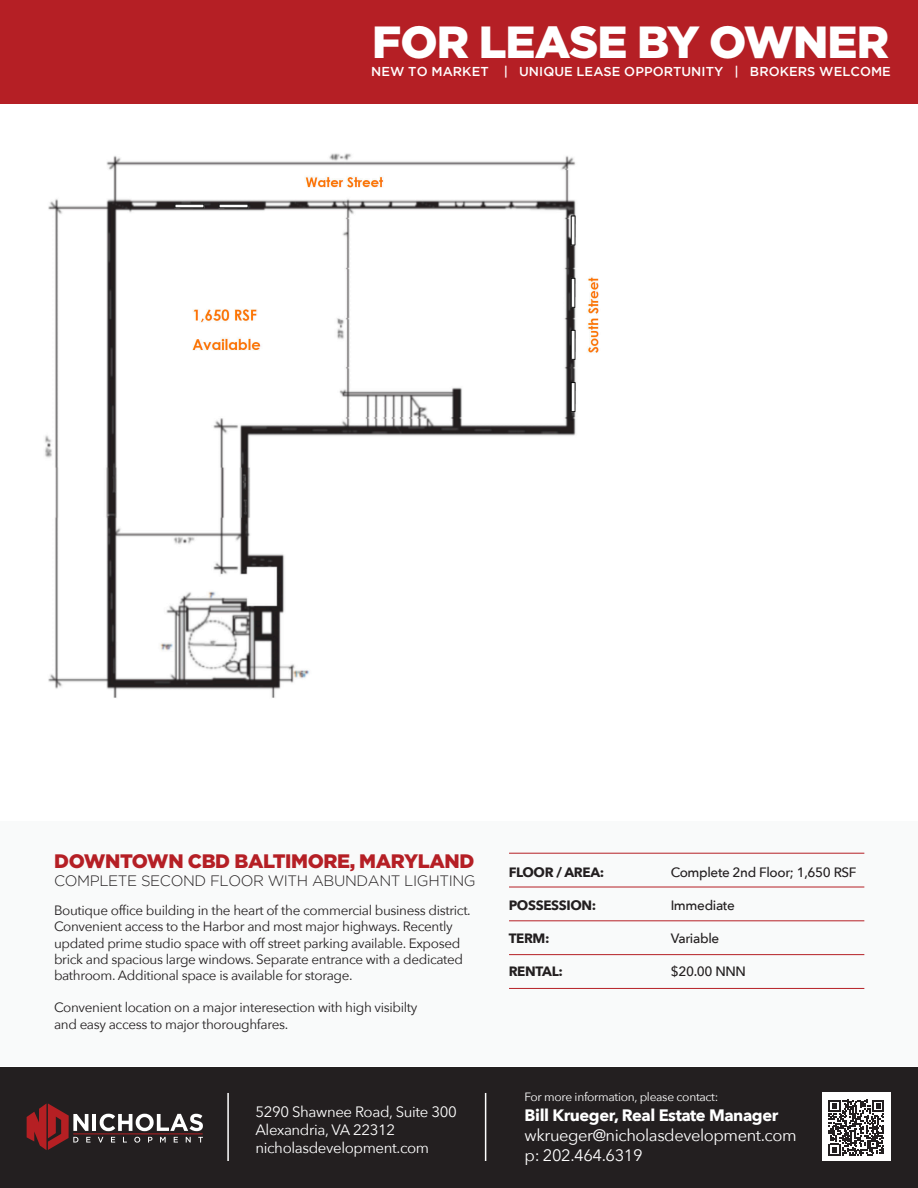
<style>
.page{position:relative;width:918px;height:1188px;background:#fff}
.page>*{position:absolute;margin:0;border:0;box-sizing:border-box;transform-origin:0 0}
.t1{font:900 45px "Gotham Pro";letter-spacing:-.02em;color:#fff}
.t2{font:900 19.5px "Gotham Pro";letter-spacing:-.02em;color:#b51f25}
.t3{font:16.5px "Avenir Next";letter-spacing:-.025em;color:#fff}
.t4{font:700 16.5px "Avenir Next";letter-spacing:-.025em;color:#fff}
.t5{font:15px "Avenir Next";letter-spacing:-.025em;color:#fff}
.t6{font:300 15px "Gotham";letter-spacing:-.025em;color:#231f20}
.t7{font:13.5px "Avenir Next";letter-spacing:-.025em;color:#231f20}
.t8{font:500 13.5px "Avenir Next";letter-spacing:-.025em;color:#231f20}
.t9{font:700 13.5px "Avenir Next";letter-spacing:-.025em;color:#231f20}
.t10{font:500 12.9px "Gotham";letter-spacing:.005em;color:#fff}
.t11{font:12px "Avenir Next";letter-spacing:-.025em;color:#fff}
</style>
<div class="page">
<div style="left:0;top:822px;width:918px;height:244px;background:#f9fafa"></div>
<div style="left:0;top:1068px;width:918px;height:120px;background:#231f20"></div>
<div style="left:823px;top:1093px;width:68px;height:68px;background:#fff"></div>
<svg style="left:829px;top:1100px;width:55px;height:55px"></svg>
<svg style="left:98px;top:1137px;width:5px;height:6px"></svg>
<svg style="left:111px;top:1137px;width:4px;height:6px"></svg>
<svg style="left:123px;top:1137px;width:4px;height:6px"></svg>
<svg style="left:134px;top:1137px;width:6px;height:6px"></svg>
<svg style="left:148px;top:1137px;width:4px;height:6px"></svg>
<svg style="left:160px;top:1137px;width:6px;height:6px"></svg>
<svg style="left:174px;top:1137px;width:4px;height:6px"></svg>
<svg style="left:186px;top:1137px;width:5px;height:6px"></svg>
<svg style="left:198px;top:1137px;width:5px;height:6px"></svg>
<hr style="left:73px;top:1134px;width:130px;height:1px;background:#b51f23">
<svg style="left:27px;top:1103px;width:64px;height:47px"></svg>
<hr style="left:93px;top:1114px;width:3px;height:17px;background:#fff">
<svg style="left:100px;top:1114px;width:103px;height:17px"></svg>
<hr style="left:227px;top:1093px;width:2px;height:68px;background:#fff">
<hr style="left:485px;top:1093px;width:1px;height:68px;background:#fff">
<div style="left:0;top:0;width:918px;height:104px;background:#b51f25"></div>
<hr style="left:509px;top:853px;width:355px;height:1px;background:#b51f25">
<hr style="left:509px;top:887px;width:355px;height:1px;background:#b51f25">
<hr style="left:509px;top:920px;width:355px;height:1px;background:#b51f25">
<hr style="left:509px;top:954px;width:355px;height:1px;background:#b51f25">
<hr style="left:509px;top:988px;width:355px;height:1px;background:#b51f25">
<img style="left:45px;top:153px;width:554px;height:545px">
<p class="t1" style="left:372px;top:16px;width:518px">FOR LEASE BY OWNER</p>
<p class="t10" style="left:371px;top:64px;width:521px">NEW TO MARKET | UNIQUE LEASE OPPORTUNITY | BROKERS WELCOME</p>
<p class="t2" style="left:54px;top:850px;width:422px">DOWNTOWN CBD BALTIMORE, MARYLAND</p>
<p class="t6" style="left:54px;top:872px;width:423px">COMPLETE SECOND FLOOR WITH ABUNDANT LIGHTING</p>
<p class="t7" style="left:54px;top:902px;width:418px">Boutique office building in the heart of the commercial business district.</p>
<p class="t7" style="left:54px;top:919px;width:400px">Convenient access to the Harbor and most major highways. Recently</p>
<p class="t7" style="left:54px;top:935px;width:408px">updated prime studio space with off street parking available. Exposed</p>
<p class="t7" style="left:54px;top:951px;width:411px">brick and spacious large windows. Separate entrance with a dedicated</p>
<p class="t7" style="left:54px;top:967px;width:300px">bathroom. Additional space is available for storage.</p>
<p class="t7" style="left:54px;top:1000px;width:365px">Convenient location on a major interesection with high visibilty</p>
<p class="t7" style="left:54px;top:1016px;width:236px">and easy access to major thoroughfares.</p>
<p class="t5" style="left:255px;top:1102px;width:203px">5290 Shawnee Road, Suite 300</p>
<p class="t5" style="left:255px;top:1120px;width:141px">Alexandria, VA 22312</p>
<p class="t5" style="left:255px;top:1138px;width:175px">nicholasdevelopment.com</p>
<p class="t9" style="left:509px;top:864px;width:97px">FLOOR / AREA:</p>
<p class="t8" style="left:671px;top:864px;width:187px">Complete 2nd Floor; 1,650 RSF</p>
<p class="t9" style="left:509px;top:897px;width:89px">POSSESSION:</p>
<p class="t8" style="left:671px;top:897px;width:66px">Immediate</p>
<p class="t9" style="left:509px;top:930px;width:43px">TERM:</p>
<p class="t8" style="left:671px;top:930px;width:50px">Variable</p>
<p class="t9" style="left:509px;top:963px;width:56px">RENTAL:</p>
<p class="t8" style="left:671px;top:963px;width:77px">$20.00 NNN</p>
<p class="t11" style="left:525px;top:1090px;width:195px">For more information, please contact:</p>
<p class="t4" style="left:525px;top:1105px;width:255px">Bill Krueger, Real Estate Manager</p>
<p class="t3" style="left:525px;top:1125px;width:274px">wkrueger@nicholasdevelopment.com</p>
<p class="t3" style="left:525px;top:1145px;width:120px">p: 202.464.6319</p>
</div>
